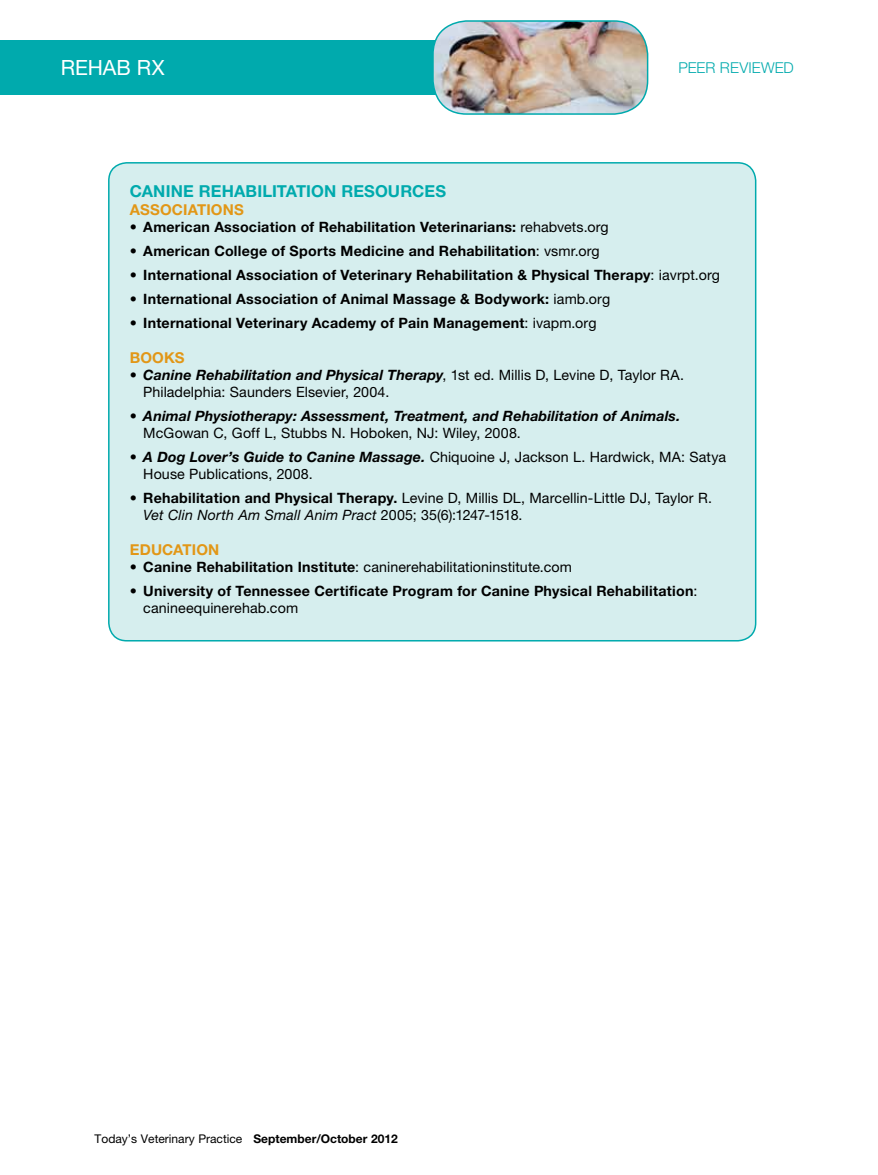
<style>
.page{position:relative;width:878px;height:1175px;background:#fff}
.page>*{position:absolute;margin:0;border:0;box-sizing:border-box;transform-origin:0 0}
.t1{font:21px "Helvetica Neue LT Std";color:#fff}
.t2{font:700 16.5px "Helvetica Neue LT Std";letter-spacing:.005em;color:#00aaad}
.t3{font:700 15px "Helvetica Neue LT Std";letter-spacing:.005em;color:#e29717}
.t4{font:300 15px "Helvetica Neue LT Std";color:#00aaad}
.t5{font:700 14.25px/17.1px "Helvetica Neue LT Std";letter-spacing:.015em;color:#000}
.t6{font:14.25px/17.1px "Helvetica Neue LT Std";letter-spacing:.005em;color:#000}
.t7{font:italic 700 14.25px/17.1px "Helvetica Neue LT Std";letter-spacing:.005em;color:#000}
.t8{font:12px "Helvetica Neue LT Std";color:#000}
.s1{font-weight:400}
.s2{font-weight:700;font-style:italic}
.s3{font-weight:400;font-style:normal}
.s4{font-weight:700}
.s5{font-style:italic}
</style>
<div class="page">
<div style="left:0;top:40px;width:634px;height:54px;background:#00aaad"></div>
<img style="left:433px;top:21px;width:214px;height:93px">
<div style="left:432px;top:20px;width:216px;height:95px;border:2px solid #00aaad;border-radius:34px"></div>
<div style="left:109px;top:163px;width:646px;height:477px;background:#d6eeee;border-radius:18px"></div>
<div style="left:108px;top:162px;width:648px;height:479px;border:2px solid #00aaad;border-radius:18px"></div>
<h1 class="t1" style="left:61px;top:55px;width:105px">Rehab RX</h1>
<p class="t4" style="left:678px;top:58px;width:117px">PEER REVIEWED</p>
<p class="t2" style="left:130px;top:181px;width:318px">CANINE REHABILITATION RESOURCES</p>
<p class="t3" style="left:130px;top:200px;width:21px">Associations</p>
<p class="t5" style="left:130px;top:218px;width:480px"><span class="s1">•</span> American Association of Rehabilitation Veterinarians: <span class="s1">rehabvets.org</span></p>
<p class="t5" style="left:130px;top:242px;width:471px"><span class="s1">•</span> American College of Sports Medicine and Rehabilitation<span class="s1">: vsmr.org</span></p>
<p class="t5" style="left:130px;top:266px;width:591px"><span class="s1">•</span> International Association of Veterinary Rehabilitation &amp; Physical Therapy<span class="s1">: iavrpt.org</span></p>
<p class="t5" style="left:130px;top:290px;width:482px"><span class="s1">•</span> International Association of Animal Massage &amp; Bodywork: <span class="s1">iamb.org</span></p>
<p class="t5" style="left:130px;top:314px;width:468px"><span class="s1">•</span> International Veterinary Academy of Pain Management<span class="s1">: ivapm.org</span></p>
<p class="t3" style="left:130px;top:348px;width:54px">Boo ks</p>
<p class="t6" style="left:143px;top:366px;width:542px;text-indent:-13px">• <span class="s2">Canine Rehabilitation and Physical Therapy</span>, 1st ed. Millis D, Levine D, Taylor RA.<br>Philadelphia: Saunders Elsevier, 2004.</p>
<p class="t7" style="left:143px;top:407px;width:538px;text-indent:-13px"><span class="s3">•</span> Animal Physiotherapy: Assessment, Treatment, and Rehabilitation of Animals.<br><span class="s3">McGowan C, Goff L, Stubbs N. Hoboken, NJ: Wiley, 2008.</span></p>
<p class="t6" style="left:143px;top:448px;width:584px;text-indent:-13px">• <span class="s2">A Dog Lover’s Guide to Canine Massage.</span> Chiquoine J, Jackson L. H ardwick, MA: Satya<br>House Publications, 2008.</p>
<p class="t6" style="left:143px;top:489px;width:570px;text-indent:-13px">• <span class="s4">Rehabilitation and Physical Therapy.</span> Levine D, Millis DL, Marcellin-Little DJ, Taylor R.<br><span class="s5">Vet Clin North Am Small Anim Pract</span> 2005; 35(6):1247-1518.</p>
<p class="t3" style="left:130px;top:540px;width:32px">Education</p>
<p class="t6" style="left:130px;top:558px;width:443px">• <span class="s4">Canine Rehabilitation Institute</span>: caninerehabilitationinstitute.com</p>
<p class="t5" style="left:143px;top:582px;width:555px;text-indent:-13px"><span class="s1">•</span> University of Tennessee Certificate Program for Canine Physical Rehabilitation<span class="s1">: canineequinerehab.com</span></p>
<p class="t8" style="left:94px;top:1131px;width:305px">Today’s Veterinary Practice <span class="s4">September/October 2012</span></p>
</div>
